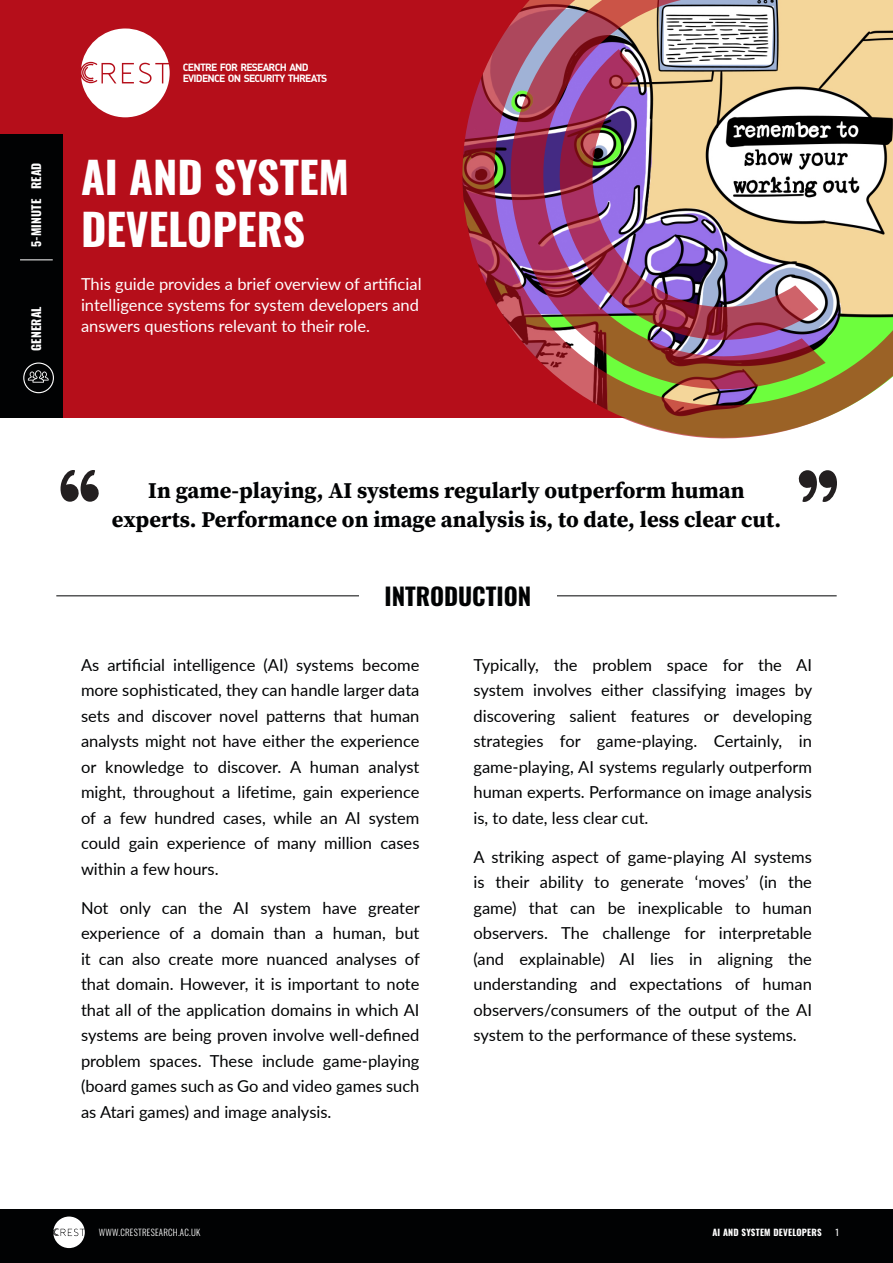
<style>
.page{position:relative;width:893px;height:1263px;background:#fff}
.page>*{position:absolute;margin:0;border:0;box-sizing:border-box;transform-origin:0 0}
.t1{font:700 43.5px/52.2px "Oswald";color:#fff}
.t2{font:700 24px "Oswald";color:#010203}
.t3{font:700 22.5px/28.5px "Source Serif Pro";color:#010203;text-align:center}
.t4{font:16.5px/25.5px "Lato";color:#010203;text-align:justify}
.t5{font:16.5px/21px "Lato";color:#fff}
.t6{font:700 12px "Oswald";letter-spacing:.01em;color:#fff}
.t7{font:10.35px/11.4px "DIN Bold Alternate";letter-spacing:-.075em;color:#fff}
.t8{font:300 9px "Oswald";letter-spacing:.025em;color:#fff}
.t9{font:700 9px "Oswald";letter-spacing:.025em;color:#fff}
.t10{font:9px "Oswald";color:#fff}
.t11{font:3.75px/4.1px "DIN Bold Alternate";letter-spacing:-.075em;color:#fff}
</style>
<div class="page">
<div style="left:0;top:1209px;width:893px;height:54px;background:#010203"></div>
<svg style="left:53px;top:1216px;width:32px;height:32px"></svg>
<div style="left:0;top:0;width:773px;height:418px;background:#b50e1a"></div>
<svg style="left:81px;top:29px;width:89px;height:88px"></svg>
<div style="left:0;top:135px;width:62px;height:283px;background:#010203"></div>
<div style="left:23px;top:362px;width:31px;height:31px;border:1px solid #fff;border-radius:50%"></div>
<hr style="left:20px;top:259px;width:33px;height:1px;background:#fff">
<svg style="left:28px;top:370px;width:21px;height:13px"></svg>
<svg style="left:462px;top:0;width:431px;height:480px"></svg>
<hr style="left:56px;top:595px;width:781px;height:1px;background:#010203">
<div style="left:359px;top:578px;width:198px;height:36px;background:#fff"></div>
<svg style="left:60px;top:470px;width:39px;height:32px"></svg>
<svg style="left:799px;top:470px;width:38px;height:32px"></svg>
<p class="t7" style="left:183px;top:61px;width:146px">CENTRE FOR RESEARCH AND<br>EVIDENCE ON SECURITY THREATS</p>
<p class="t6" style="left:30px;top:247px;width:86px;rotate:-90deg">5-MINUTE READ</p>
<h1 class="t1" style="left:81px;top:154px;width:270px">AI AND SYSTEM<br>DEVELOPERS</h1>
<p class="t5" style="left:81px;top:272px;width:342px">This guide provides a brief overview of artificial intelligence systems for system developers and answers questions relevant to their role.</p>
<p class="t6" style="left:30px;top:351px;width:46px;rotate:-90deg">GENERAL</p>
<h3 class="t3" style="left:112px;top:476px;width:671px">In game-playing, AI systems regularly outperform human experts. Performance on image analysis is, to date, less clear cut.</h3>
<h2 class="t2" style="left:384px;top:584px;width:148px">INTRODUCTION</h2>
<p class="t4" style="left:81px;top:651px;width:340px">As artificial intelligence (AI) systems become more sophisticated, they can handle larger data sets and discover novel patterns that human analysts might not have either the experience or knowledge to discover. A human analyst might, throughout a lifetime, gain experience of a few hundred cases, while an AI system could gain experience of many million cases within a few hours.</p>
<p class="t4" style="left:81px;top:894px;width:340px">Not only can the AI system have greater experience of a domain than a human, but it can also create more nuanced analyses of that domain. However, it is important to note that all of the application domains in which AI systems are being proven involve well-defined problem spaces. These include game-playing (board games such as Go and video games such as Atari games) and image analysis.</p>
<p class="t4" style="left:473px;top:651px;width:340px">Typically, the problem space for the AI system involves either classifying images by discovering salient features or developing strategies for game-playing. Certainly, in game-playing, AI systems regularly outperform human experts. Performance on image analysis is, to date, less clear cut.</p>
<p class="t4" style="left:473px;top:843px;width:340px">A striking aspect of game-playing AI systems is their ability to generate ‘moves’ (in the game) that can be inexplicable to human observers. The challenge for interpretable (and explainable) AI lies in aligning the understanding and expectations of human observers/consumers of the output of the AI system to the performance of these systems.</p>
<p class="t8" style="left:99px;top:1224px;width:103px">WWW.CRESTRESEARCH.AC.UK</p>
<p class="t9" style="left:712px;top:1227px;width:111px">AI AND SYSTEM DEVELOPERS</p>
<p class="t10" style="left:835px;top:1224px;width:5px">1</p>
<p class="t11" style="left:89px;top:1228px;width:53px">CENTRE FOR RESEARCH AND<br>EVIDENCE ON SECURITY THREATS</p>
</div>
